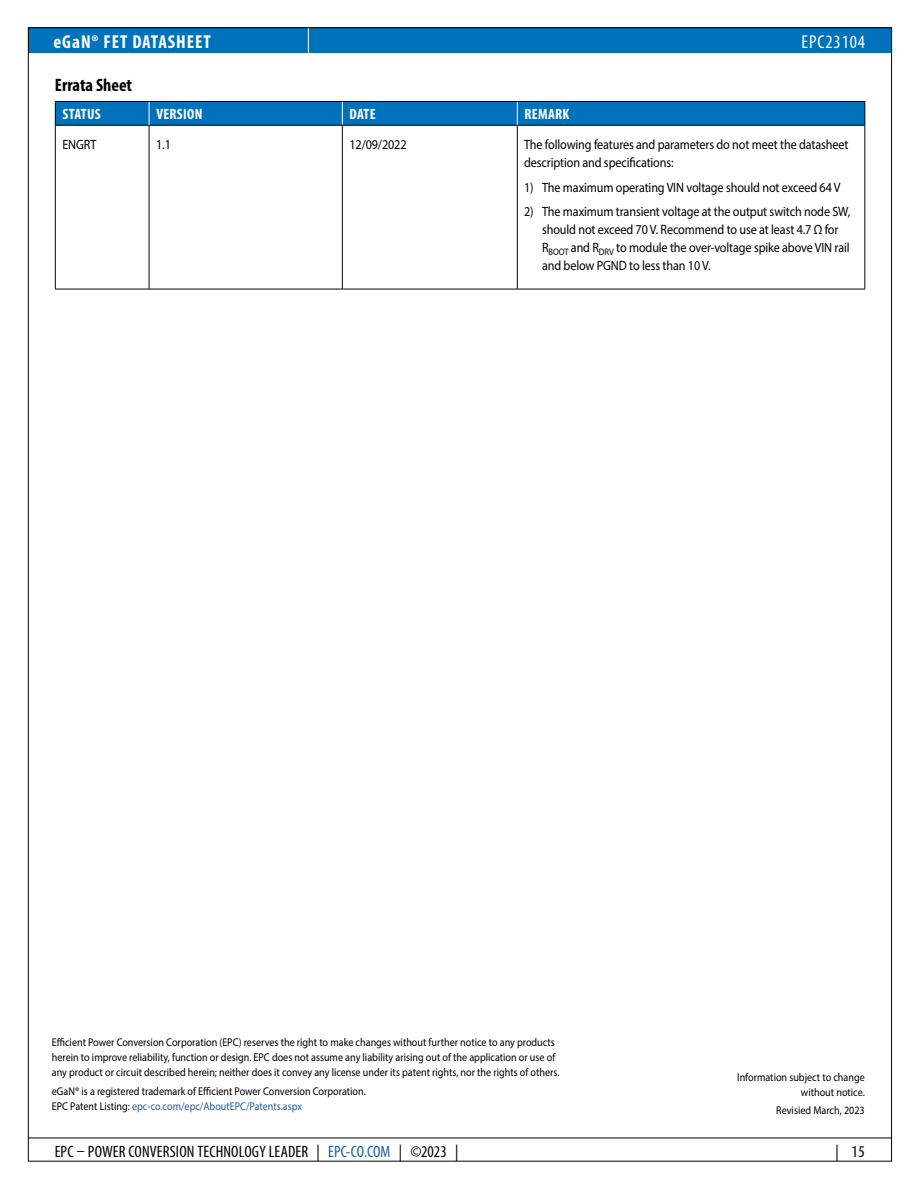
<style>
.page{position:relative;width:918px;height:1188px;background:#fff}
.page>*{position:absolute;margin:0;border:0;box-sizing:border-box;transform-origin:0 0}
.t1{font:700 condensed 18.75px "Myriad Pro";letter-spacing:.05em;color:#fff}
.t2{font:condensed 18.75px "Myriad Pro";letter-spacing:.05em;color:#fff}
.t3{font:700 condensed 18px "Myriad Pro";color:#000}
.t4{font:condensed 16.5px "Myriad Pro";letter-spacing:.005em;color:#000}
.t5{font:700 condensed 15px "Myriad Pro";letter-spacing:.02em;color:#fff}
.t6{font:13.5px/18px "Myriad Pro";letter-spacing:-.01em;color:#000;scale:.9 1}
.t7{font:11.25px/15px "Myriad Pro";color:#000;text-align:right;scale:.9 1}
.t8{font:11.25px "Myriad Pro";color:#215e9e;scale:.9 1}
.s1{color:#000}
.s2{color:#215e9e}
</style>
<div class="page">
<div style="left:28px;top:27px;width:864px;height:26px;background:#0072bc"></div>
<hr style="left:28px;top:1138px;width:864px;height:1px;background:#000">
<svg style="left:308px;top:29px;width:1px;height:24px"></svg>
<hr style="left:55px;top:125px;width:1px;height:164px;background:#000">
<hr style="left:149px;top:126px;width:1px;height:163px;background:#000">
<hr style="left:342px;top:126px;width:1px;height:163px;background:#000">
<hr style="left:517px;top:126px;width:1px;height:163px;background:#000">
<hr style="left:864px;top:126px;width:1px;height:163px;background:#000">
<hr style="left:55px;top:289px;width:94px;height:1px;background:#000">
<hr style="left:149px;top:289px;width:193px;height:1px;background:#000">
<hr style="left:342px;top:289px;width:175px;height:1px;background:#000">
<hr style="left:517px;top:289px;width:348px;height:1px;background:#000">
<hr style="left:56px;top:125px;width:93px;height:1px;background:#000">
<div style="left:55px;top:101px;width:810px;height:24px;background:#0072bc"></div>
<hr style="left:149px;top:101px;width:193px;height:1px;background:#000">
<hr style="left:342px;top:101px;width:175px;height:1px;background:#000">
<hr style="left:517px;top:101px;width:348px;height:1px;background:#000">
<hr style="left:149px;top:125px;width:193px;height:1px;background:#000">
<hr style="left:342px;top:125px;width:175px;height:1px;background:#000">
<hr style="left:517px;top:125px;width:348px;height:1px;background:#000">
<h1 class="t1" style="left:53px;top:30px;width:159px">eGaN® FET DATASHEET</h1>
<h1 class="t2" style="left:801px;top:30px;width:65px">EPC23104</h1>
<p class="t3" style="left:55px;top:74px;width:79px">Errata Sheet</p>
<p class="t5" style="left:63px;top:105px;width:40px">STATUS</p>
<p class="t5" style="left:156px;top:105px;width:48px">VERSION</p>
<p class="t5" style="left:350px;top:105px;width:27px">DATE</p>
<p class="t5" style="left:525px;top:105px;width:46px">REMARK</p>
<p class="t6" style="left:62px;top:135px;width:39px">ENGRT</p>
<p class="t6" style="left:156px;top:135px;width:18px">1.1</p>
<p class="t6" style="left:349px;top:135px;width:65px">12/09/2022</p>
<p class="t6" style="left:524px;top:135px;width:362px">The following features and parameters do not meet the datasheet description and specifications:</p>
<p class="t6" style="left:524px;top:178px;width:353px">1) The maximum operating VIN voltage should not exceed 64 V</p>
<p class="t6" style="left:542px;top:203px;width:344px;text-indent:-18px">2) The maximum transient voltage at the output switch node SW, should not exceed 70 V. Recommend to use at least 4.7 Ω for R<sub>BOOT</sub> and R<sub>DRV</sub> to module the over-voltage spike above VIN rail and below PGND to less than 10 V.</p>
<p class="t7" style="left:52px;top:1034px;width:566px;text-align:left">Efficient Power Conversion Corporation (EPC) reserves the right to make changes without further notice to any products herein to improve reliability, function or design. EPC does not assume any liability arising out of the application or use of any product or circuit described herein; neither does it convey any license under its patent rights, nor the rights of others.</p>
<p class="t7" style="left:52px;top:1084px;width:350px">eGaN® is a registered trademark of Efficient Power Conversion Corporation.</p>
<p class="t8" style="left:52px;top:1099px;width:279px"><span class="s1">EPC Patent Listing:</span> epc-co.com/epc/AboutEPC/Patents.aspx</p>
<p class="t7" style="left:737px;top:1069px;width:143px">Information subject to change without notice.</p>
<p class="t7" style="left:776px;top:1102px;width:100px">Revisied March, 2023</p>
<h3 class="t4" style="left:55px;top:1142px;width:405px">EPC – POWER CONVERSION TECHNOLOGY LEADER | <span class="s2">EPC-CO.COM</span> | ©2023 |</h3>
<h3 class="t4" style="left:835px;top:1142px;width:31px">| 15</h3>
</div>
